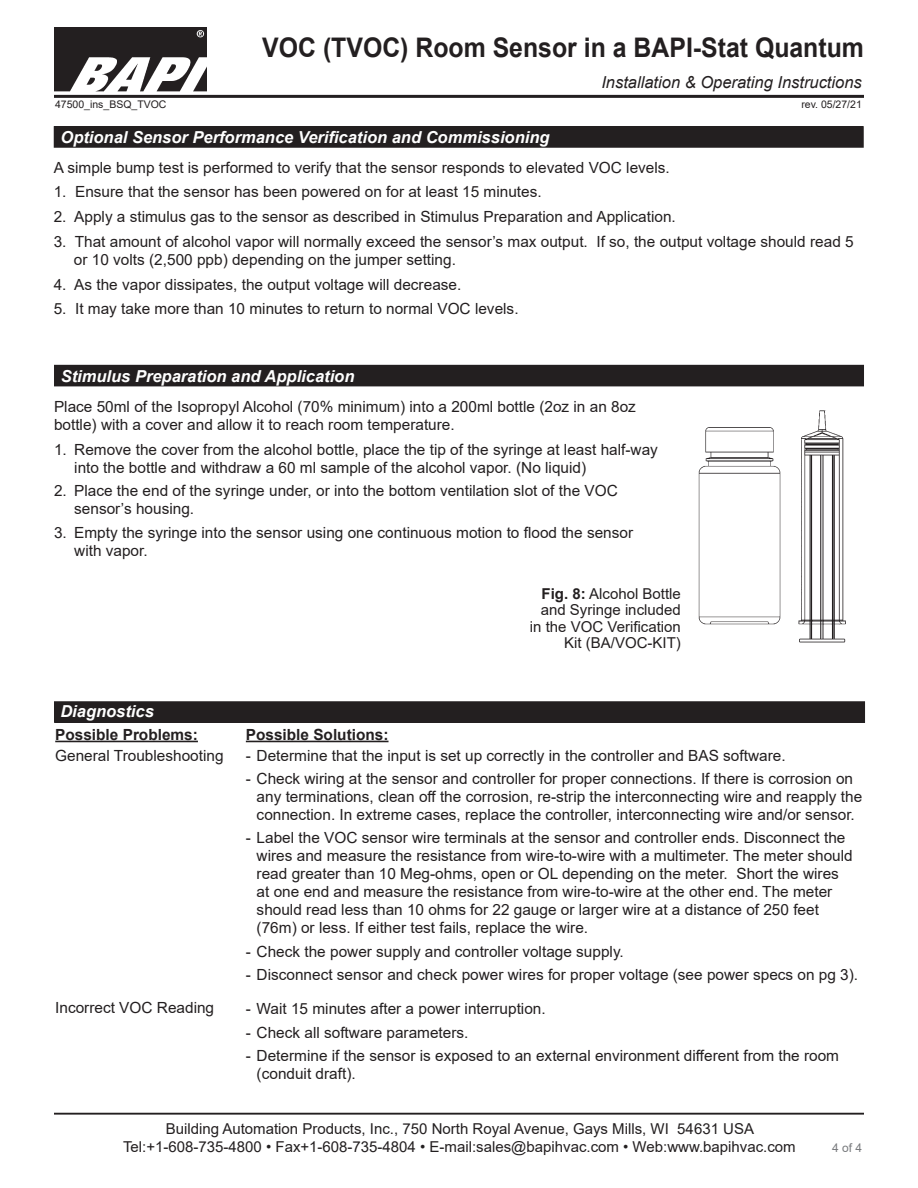
<style>
.page{position:relative;width:918px;height:1188px;background:#fff}
.page>*{position:absolute;margin:0;border:0;box-sizing:border-box;transform-origin:0 0}
.t1{font:700 27px "Arial";color:#231f20;scale:.92 1}
.Datasheet_Section_Ti{font:italic 700 16.5px "Arial";color:#fff}
.t2{font:italic 16.5px "Arial";color:#231f20}
.t3{font:15.3px/18px "Arial";color:#231f20}
.t4{font:700 15.3px "Arial";color:#231f20}
.t5{font:15px/16.5px "Arial";color:#231f20;text-align:center}
.t6{font:12px "Arial";color:#787a7d}
.t7{font:10.5px "Arial";color:#231f20}
.s1{font-weight:700}
</style>
<div class="page">
<hr style="left:54px;top:1113px;width:810px;height:2px;background:#231f20">
<img style="left:54px;top:27px;width:152px;height:64px">
<hr style="left:54px;top:95px;width:810px;height:3px;background:#231f20">
<div style="left:55px;top:702px;width:809px;height:20px;background:#231f20"></div>
<div style="left:54px;top:701px;width:811px;height:22px;border:2px solid #231f20"></div>
<hr style="left:55px;top:741px;width:143px;height:1px;background:#231f20">
<hr style="left:246px;top:741px;width:143px;height:1px;background:#231f20">
<div style="left:54px;top:127px;width:809px;height:20px;background:#231f20"></div>
<div style="left:54px;top:126px;width:810px;height:22px;border:2px solid #231f20"></div>
<div style="left:55px;top:366px;width:808px;height:20px;background:#231f20"></div>
<div style="left:54px;top:365px;width:810px;height:21px;border:2px solid #231f20"></div>
<img style="left:698px;top:410px;width:148px;height:233px">
<h1 class="t1" style="left:262px;top:29px;width:656px">VOC (TVOC) Room Sensor in a BAPI-Stat Quantum</h1>
<p class="t2" style="left:601px;top:72px;width:262px">Installation &amp; Operating Instructions</p>
<p class="t7" style="left:55px;top:97px;width:113px">47500_ins_BSQ_TVOC</p>
<p class="t7" style="left:801px;top:97px;width:62px">rev. 05/27/21</p>
<p class="Datasheet_Section_Ti" style="left:61px;top:126px;width:490px">Optional Sensor Performance Verification and Commissioning</p>
<p class="t3" style="left:54px;top:158px;width:618px">A simple bump test is performed to verify that the sensor responds to elevated VOC levels.</p>
<p class="t3" style="left:54px;top:183px;width:490px">1. Ensure that the sensor has been powered on for at least 15 minutes.</p>
<p class="t3" style="left:54px;top:208px;width:624px">2. Apply a stimulus gas to the sensor as described in Stimulus Preparation and Application.</p>
<p class="t3" style="left:74px;top:232px;width:781px;text-indent:-20px">3. That amount of alcohol vapor will normally exceed the sensor’s max output. If so, the output voltage should read 5 or 10 volts (2,500 ppb) depending on the jumper setting.</p>
<p class="t3" style="left:54px;top:275px;width:409px">4. As the vapor dissipates, the output voltage will decrease.</p>
<p class="t3" style="left:54px;top:300px;width:466px">5. It may take more than 10 minutes to return to normal VOC levels.</p>
<p class="Datasheet_Section_Ti" style="left:61px;top:365px;width:295px">Stimulus Preparation and Application</p>
<p class="t3" style="left:54px;top:398px;width:583px">Place 50ml of the Isopropyl Alcohol (70% minimum) into a 200ml bottle (2oz in an 8oz bottle) with a cover and allow it to reach room temperature.</p>
<p class="t3" style="left:74px;top:441px;width:585px;text-indent:-20px">1. Remove the cover from the alcohol bottle, place the tip of the syringe at least half-way into the bottle and withdraw a 60 ml sample of the alcohol vapor. (No liquid)</p>
<p class="t3" style="left:74px;top:482px;width:545px;text-indent:-20px">2. Place the end of the syringe under, or into the bottom ventilation slot of the VOC sensor’s housing.</p>
<p class="t3" style="left:74px;top:523px;width:560px;text-indent:-20px">3. Empty the syringe into the sensor using one continuous motion to flood the sensor with vapor.</p>
<p class="t5" style="left:530px;top:585px;width:152px;text-align:right"><span class="s1">Fig. 8:</span> Alcohol Bottle and Syringe included in the VOC Verification<br>Kit (BA/VOC-KIT)</p>
<p class="Datasheet_Section_Ti" style="left:60px;top:700px;width:95px">Diagnostics</p>
<p class="t4" style="left:55px;top:724px;width:144px">Possible Problems:</p>
<p class="t3" style="left:55px;top:746px;width:170px">General Troubleshooting</p>
<p class="t3" style="left:55px;top:999px;width:160px">Incorrect VOC Reading</p>
<p class="t4" style="left:246px;top:724px;width:144px">Possible Solutions:</p>
<p class="t3" style="left:246px;top:746px;width:541px">- Determine that the input is set up correctly in the controller and BAS software.</p>
<p class="t3" style="left:257px;top:769px;width:607px;text-indent:-11px">- Check wiring at the sensor and controller for proper connections. If there is corrosion on any terminations, clean off the corrosion, re-strip the interconnecting wire and reapply the connection. In extreme cases, replace the controller, interconnecting wire and/or sensor.</p>
<p class="t3" style="left:257px;top:829px;width:598px;text-indent:-11px">- Label the VOC sensor wire terminals at the sensor and controller ends. Disconnect the wires and measure the resistance from wire-to-wire with a multimeter. The meter should read greater than 10 Meg-ohms, open or OL depending on the meter. Short the wires at one end and measure the resistance from wire-to-wire at the other end. The meter should read less than 10 ohms for 22 gauge or larger wire at a distance of 250 feet (76m) or less. If either test fails, replace the wire.</p>
<p class="t3" style="left:246px;top:942px;width:380px">- Check the power supply and controller voltage supply.</p>
<p class="t3" style="left:246px;top:966px;width:614px">- Disconnect sensor and check power wires for proper voltage (see power specs on pg 3).</p>
<p class="t3" style="left:246px;top:1000px;width:301px">- Wait 15 minutes after a power interruption.</p>
<p class="t3" style="left:246px;top:1023px;width:224px">- Check all software parameters.</p>
<p class="t3" style="left:257px;top:1047px;width:584px;text-indent:-11px">- Determine if the sensor is exposed to an external environment different from the room (conduit draft).</p>
<p class="t5" style="left:123px;top:1119px;width:674px;line-height:18px">Building Automation Products, Inc., 750 North Royal Avenue, Gays Mills, WI 54631 USA<br>Tel:+1-608-735-4800 • Fax+1-608-735-4804 • E-mail:sales@bapihvac.com • Web:www.bapihvac.com</p>
<p class="t6" style="left:832px;top:1139px;width:32px">4 of 4</p>
</div>
